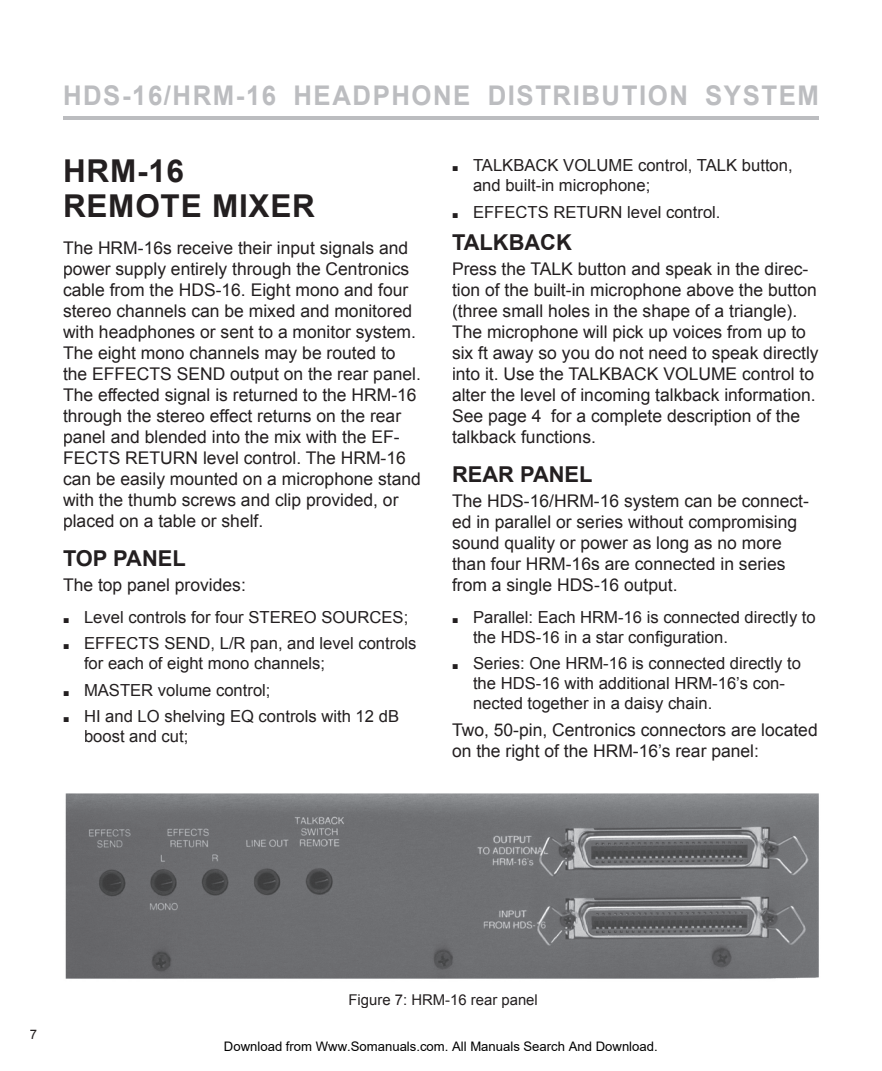
<style>
.page{position:relative;width:882px;height:1071px;background:#fff}
.page>*{position:absolute;margin:0;border:0;box-sizing:border-box;transform-origin:0 0}
.t1{font:700 31.5px/35px "Arial";letter-spacing:.025em;color:#231f20}
.t2{font:700 27.12px "Arial";letter-spacing:.06em;color:#bcbdc0;scale:.95 1}
.t3{font:700 21.88px "Arial";color:#231f20}
.t4{font:17.5px/21px "Arial";color:#231f20}
.t5{font:16.62px/19.9px "Arial";color:#231f20}
.t6{font:14.88px "Arial";color:#231f20}
.t7{font:13.12px "Arial";color:#000}
.t8{font:13.12px "Arial";color:#231f20}
.s1{font-size:10.5px}
</style>
<div class="page">
<hr style="left:63px;top:116px;width:756px;height:3px;background:#bcbdc0">
<img style="left:65px;top:793px;width:754px;height:186px">
<h2 class="t2" style="left:63px;top:78px;width:797px">HDS-16/HRM-16 HEADPHONE DISTRIBUTION SYSTEM</h2>
<h1 class="t1" style="left:63px;top:155px;width:253px">HRM-16<br>REMOTE MIXER</h1>
<p class="t4" style="left:63px;top:237px;width:359px">The HRM-16s receive their input signals and power supply entirely through the Centronics cable from the HDS-16. Eight mono and four stereo channels can be mixed and monitored with head phones or sent to a monitor system.<br>The eight mono channels may be routed to the EFFECTS SEND output on the rear panel.<br>The effected signal is returned to the HRM-16 through the stereo effect returns on the rear panel and blended into the mix with the EF-FECTS RETURN level control. The HRM-16 can be easily mount ed on a microphone stand with the thumb screws and clip provided, or placed on a table or shelf.</p>
<p class="t3" style="left:63px;top:544px;width:124px">TOP PANEL</p>
<p class="t4" style="left:63px;top:574px;width:184px">The top panel provides:</p>
<p class="t5" style="left:63px;top:607px;width:347px"><span class="s1">■</span> Level controls for four STEREO SOURCES;</p>
<p class="t5" style="left:84px;top:634px;width:334px;text-indent:-21px"><span class="s1">■</span> EFFECTS SEND, L/R pan, and level controls for each of eight mono channels;</p>
<p class="t5" style="left:63px;top:680px;width:209px"><span class="s1">■</span> MASTER volume control;</p>
<p class="t5" style="left:84px;top:706px;width:317px;text-indent:-21px"><span class="s1">■</span> HI and LO shelving EQ controls with 12 dB boost and cut;</p>
<p class="t5" style="left:473px;top:156px;width:321px;text-indent:-21px"><span class="s1">■</span> TALKBACK VOLUME control, TALK button, and built-in microphone;</p>
<p class="t5" style="left:452px;top:202px;width:270px"><span class="s1">■</span> EFFECTS RETURN level control.</p>
<p class="t3" style="left:452px;top:228px;width:121px">TALKBACK</p>
<p class="t4" style="left:452px;top:258px;width:368px">Press the TALK button and speak in the direc&shy;tion of the built-in microphone above the button (three small holes in the shape of a triangle).<br>The microphone will pick up voices from up to six ft away so you do not need to speak directly into it. Use the TALKBACK VOLUME control to alter the level of incoming talkback information.<br>See page 4 for a complete description of the talkback functions.</p>
<p class="t3" style="left:452px;top:460px;width:142px">REAR PANEL</p>
<p class="t4" style="left:452px;top:490px;width:358px">The HDS-16/HRM-16 system can be connect&shy;ed in parallel or series without compromising sound quality or power as long as no more than four HRM-16s are connected in series from a single HDS-16 output.</p>
<p class="t5" style="left:473px;top:607px;width:344px;text-indent:-21px"><span class="s1">■</span> Parallel: Each HRM-16 is connected directly to the HDS-16 in a star con fig u ra tion.</p>
<p class="t5" style="left:473px;top:654px;width:329px;text-indent:-21px"><span class="s1">■</span> Series: One HRM-16 is connected directly to the HDS-16 with additional HRM-16’s con&shy;nect ed together in a daisy chain.</p>
<p class="t4" style="left:452px;top:720px;width:367px">Two, 50-pin, Centronics connectors are located on the right of the HRM-16’s rear panel:</p>
<p class="t8" style="left:30px;top:1025px;width:9px">7</p>
<p class="t6" style="left:349px;top:990px;width:191px">Figure 7: HRM-16 rear panel</p>
<p class="t7" style="left:224px;top:1039px;width:435px">Download from Www.Somanuals.com. All Manuals Search And Download.</p>
</div>
